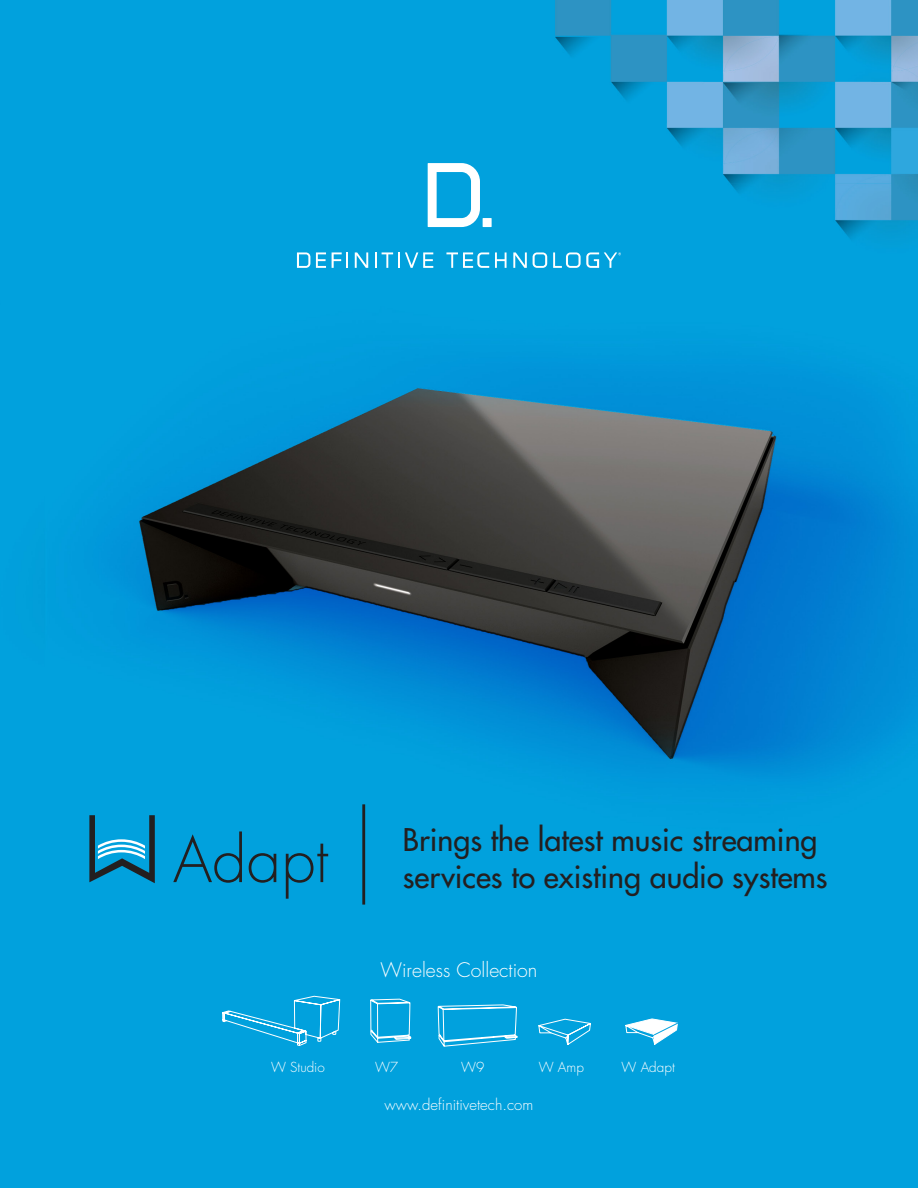
<style>
.page{position:relative;width:918px;height:1188px;background:#fff}
.page>*{position:absolute;margin:0;border:0;box-sizing:border-box;transform-origin:0 0}
.t1{font:300 61.35px "Futura Std";color:#231f20}
.t2{font:500 30.45px/36.6px "Futura Std";color:#231f20}
.t3{font:300 19.5px "Futura Std";color:#fff}
.t4{font:300 15px "Futura Std";color:#fff}
.t5{font:300 13.5px "Futura Std";color:#fff}
</style>
<div class="page">
<img style="left:0;top:0;width:918px;height:1188px">
<svg style="left:89px;top:815px;width:66px;height:68px;background:#1e87b0"></svg>
<hr style="left:362px;top:804px;width:3px;height:101px;background:#231f20">
<svg style="left:428px;top:163px;width:52px;height:64px"></svg>
<div style="left:483px;top:218px;width:9px;height:9px;background:#fff"></div>
<svg style="left:297px;top:252px;width:13px;height:16px"></svg>
<svg style="left:533px;top:252px;width:14px;height:16px"></svg>
<svg style="left:316px;top:252px;width:10px;height:16px"></svg>
<svg style="left:332px;top:252px;width:16px;height:16px"></svg>
<svg style="left:495px;top:252px;width:12px;height:16px"></svg>
<svg style="left:446px;top:252px;width:43px;height:16px"></svg>
<svg style="left:355px;top:252px;width:13px;height:16px"></svg>
<svg style="left:513px;top:252px;width:14px;height:16px"></svg>
<svg style="left:375px;top:252px;width:58px;height:16px"></svg>
<svg style="left:553px;top:252px;width:68px;height:16px"></svg>
<svg style="left:220px;top:996px;width:459px;height:52px;background:#1baae0"></svg>
<h1 class="t1" style="left:173px;top:823px;width:157px">Adapt</h1>
<p class="t2" style="left:403px;top:822px;width:426px">Brings the latest music streaming services to existing audio systems</p>
<p class="t3" style="left:381px;top:958px;width:158px">Wireless Collection</p>
<p class="t5" style="left:271px;top:1059px;width:55px">W Studio</p>
<p class="t5" style="left:375px;top:1059px;width:25px">W7</p>
<p class="t5" style="left:461px;top:1059px;width:25px">W9</p>
<p class="t5" style="left:539px;top:1059px;width:47px">W Amp</p>
<p class="t5" style="left:622px;top:1059px;width:55px">W Adapt</p>
<p class="t4" style="left:385px;top:1095px;width:150px">www.definitivetech.com</p>
</div>
